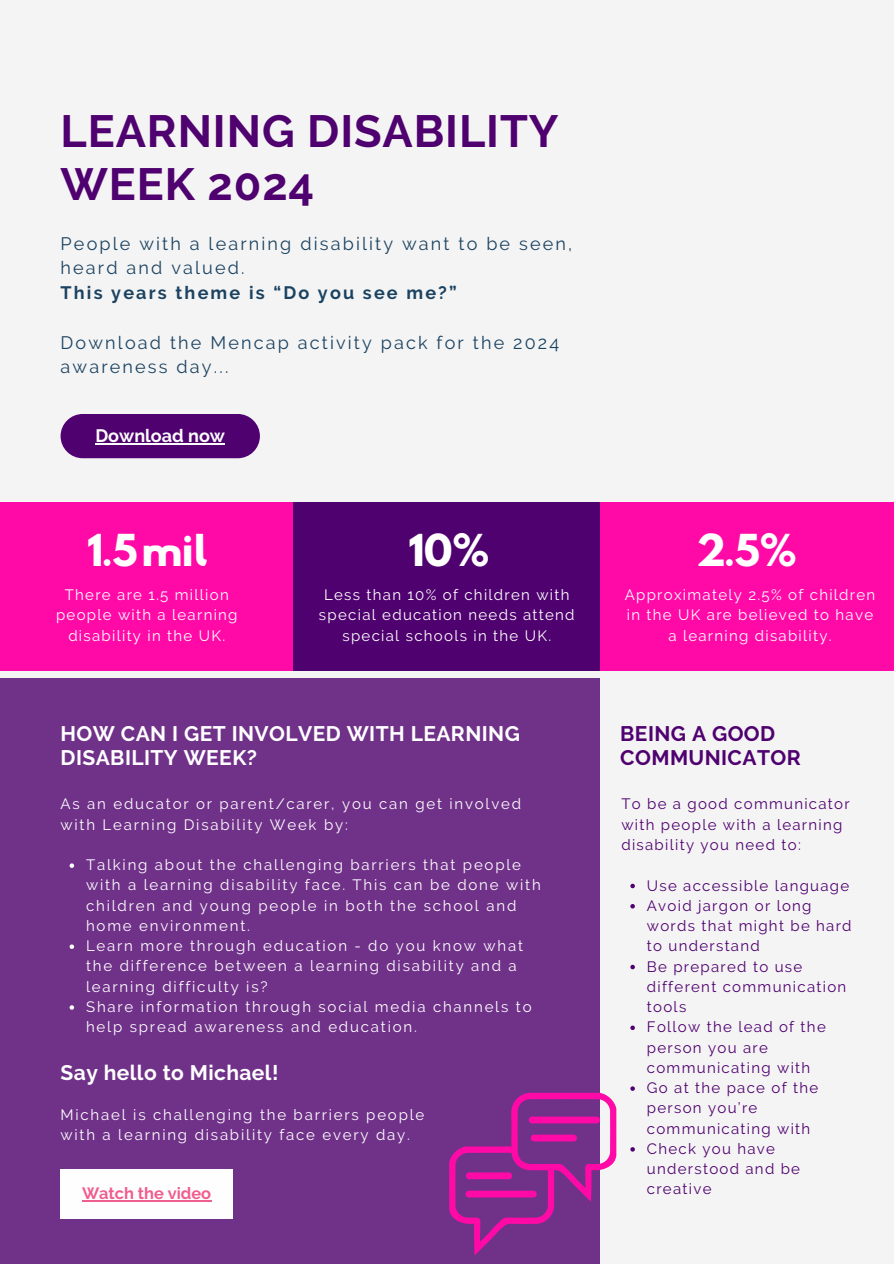
<style>
.page{position:relative;width:894px;height:1264px;background:#fff}
.page>*{position:absolute;margin:0;border:0;box-sizing:border-box;transform-origin:0 0}
.t1{font:700 45px/52.8px "Raleway";letter-spacing:.02em;color:#4f016f}
.t2{font:39px "Hussar Bd";letter-spacing:-.05em;color:#fff}
.t3{font:700 21px/24.8px "Raleway";letter-spacing:.02em;color:#fff}
.t4{font:700 21px/24.8px "Raleway";letter-spacing:.02em;color:#4f016f}
.t5{font:18px/24.8px "Raleway";letter-spacing:.12em;color:#1b4361}
.t6{font:700 18px "Raleway";letter-spacing:.12em;color:#1b4361}
.t7{font:700 18px "Raleway";color:#fcfcfd}
.t8{font:700 16.35px "Raleway";color:#f05d8f}
.t9{font:15px/20.2px "Raleway";letter-spacing:.12em;color:#fff}
.t10{font:15px/20.2px "Raleway";letter-spacing:.085em;color:#4f016f}
.t11{font:15px/20.2px "Raleway";letter-spacing:.085em;color:#fff;text-align:center}
</style>
<div class="page">
<div style="left:0;top:0;width:893px;height:1263px;background:#f4f4f4"></div>
<div style="left:0;top:502px;width:293px;height:169px;background:#ff0aa6"></div>
<div style="left:293px;top:502px;width:306px;height:169px;background:#4f016f"></div>
<div style="left:600px;top:502px;width:293px;height:169px;background:#ff0aa6"></div>
<div style="left:0;top:678px;width:599px;height:585px;background:#703189"></div>
<div style="left:61px;top:414px;width:199px;height:44px;background:#4f016f;border-radius:22px"></div>
<hr style="left:95px;top:443px;width:130px;height:1px;background:#fcfcfd">
<svg style="left:449px;top:1092px;width:167px;height:162px"></svg>
<div style="left:61px;top:1169px;width:171px;height:49px;background:#fefefe"></div>
<hr style="left:82px;top:1199px;width:129px;height:1px;background:#f05d8f">
<svg style="left:70px;top:863px;width:4px;height:4px"></svg>
<svg style="left:70px;top:944px;width:4px;height:4px"></svg>
<svg style="left:70px;top:1005px;width:4px;height:4px"></svg>
<svg style="left:630px;top:883px;width:4px;height:5px"></svg>
<svg style="left:630px;top:904px;width:4px;height:4px"></svg>
<svg style="left:630px;top:964px;width:4px;height:5px"></svg>
<svg style="left:630px;top:1025px;width:4px;height:5px"></svg>
<svg style="left:630px;top:1086px;width:4px;height:4px"></svg>
<svg style="left:630px;top:1147px;width:4px;height:4px"></svg>
<h1 class="t1" style="left:61px;top:105px;width:499px">LEARNING DISABILITY<br>WEEK 2024</h1>
<p class="t5" style="left:61px;top:231px;width:513px">People with a learning disability want to be seen, heard and valued.</p>
<p class="t6" style="left:61px;top:282px;width:397px">This years theme is “Do you see me?”</p>
<p class="t5" style="left:61px;top:330px;width:500px">Download the Mencap activity pack for the 2024 awareness day...</p>
<p class="t7" style="left:95px;top:425px;width:131px">Download now</p>
<h2 class="t2" style="left:86px;top:531px;width:124px">1.5mil</h2>
<p class="t11" style="left:56px;top:584px;width:183px">There are 1.5 million people with a learning disability in the UK.</p>
<h2 class="t2" style="left:407px;top:531px;width:85px">10%</h2>
<p class="t11" style="left:319px;top:584px;width:257px">Less than 10% of children with special education needs attend special schools in the UK.</p>
<h3 class="t3" style="left:61px;top:720px;width:460px">HOW CAN I GET INVOLVED WITH LEARNING<br>DISABILITY WEEK?</h3>
<p class="t9" style="left:61px;top:794px;width:462px">As an educator or parent/carer, you can get involved with Learning Disability Week by:</p>
<p class="t9" style="left:86px;top:854px;width:456px">Talking about the challenging barriers that people with a learning disability face. This can be done with children and young people in both the school and home environment.<br>Learn more through education - do you know what the difference between a learning disability and a learning difficulty is?<br>Share information through social media channels to help spread awareness and education.</p>
<h3 class="t3" style="left:61px;top:1060px;width:219px">Say hello to Michael!</h3>
<p class="t9" style="left:61px;top:1104px;width:365px">Michael is challenging the barriers people with a learning disability face every day.</p>
<p class="t8" style="left:82px;top:1183px;width:130px">Watch the video</p>
<h2 class="t2" style="left:696px;top:531px;width:102px">2.5%</h2>
<p class="t11" style="left:624px;top:584px;width:252px">Approximately 2.5% of children in the UK are believed to have a learning disability.</p>
<h3 class="t4" style="left:620px;top:720px;width:182px">BEING A GOOD<br>COMMUNICATOR</h3>
<p class="t10" style="left:621px;top:794px;width:230px">To be a good communicator with people with a learning disability you need to:</p>
<p class="t10" style="left:646px;top:875px;width:206px">Use accessible language<br>Avoid jargon or long words that might be hard to understand<br>Be prepared to use different communication tools<br>Follow the lead of the person you are communicating with<br>Go at the pace of the person you’re communicating with<br>Check you have understood and be creative</p>
</div>
